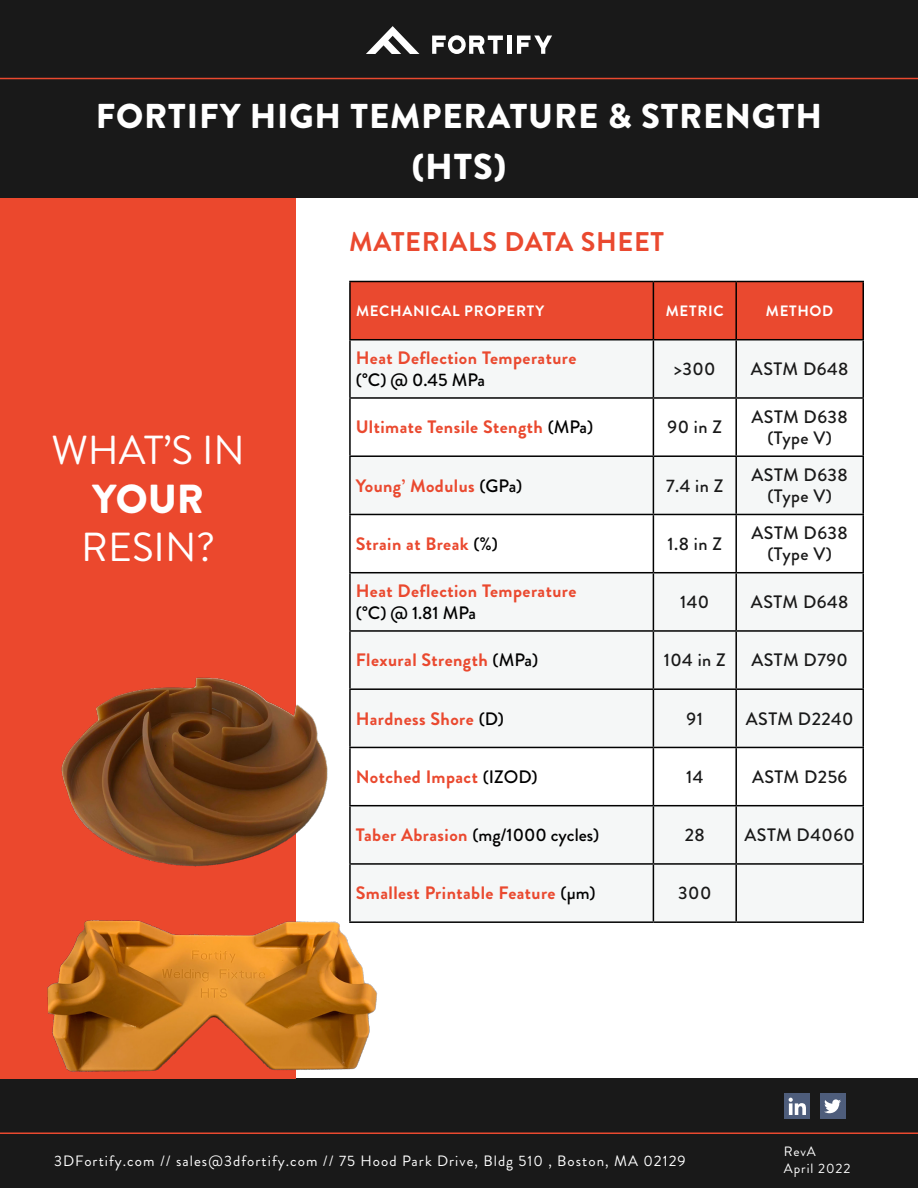
<style>
.page{position:relative;width:918px;height:1188px;background:#fff}
.page>*{position:absolute;margin:0;border:0;box-sizing:border-box;transform-origin:0 0}
.t1{font:40.5px/48.6px "Brandon Grotesque";color:#fff;text-align:center}
.t2{font:900 36px "Brandon Grotesque";color:#fff}
.t3{font:900 34.5px "Brandon Grotesque";letter-spacing:.025em;color:#fff}
.t4{font:700 27px "Brandon Grotesque";letter-spacing:.025em;color:#ea492f}
.t5{font:700 18px/21.6px "Brandon Grotesque";letter-spacing:.025em;color:#ea492f}
.t6{font:500 18px "Brandon Grotesque";letter-spacing:.025em;color:#191919}
.t7{font:500 18px "Brandon Grotesque";color:#000}
.t8{font:15px "Brandon Grotesque";letter-spacing:.07em;color:#fff}
.t9{font:700 15px "Brandon Grotesque";letter-spacing:.045em;color:#fff}
.t10{font:13.5px "Brandon Grotesque";letter-spacing:.07em;color:#fff}
.s1{font-weight:900}
.s2{font-weight:500;color:#000}
.s3{font-weight:700;color:#ea492f}
</style>
<div class="page">
<div style="left:0;top:1079px;width:918px;height:109px;background:#191919"></div>
<div style="left:0;top:191px;width:295px;height:888px;background:#eb482d"></div>
<div style="left:0;top:0;width:918px;height:198px;background:#191919"></div>
<hr style="left:0;top:78px;width:918px;height:1px;background:#ea492f">
<svg style="left:366px;top:26px;width:53px;height:28px"></svg>
<svg style="left:432px;top:35px;width:71px;height:19px"></svg>
<hr style="left:508px;top:36px;width:4px;height:18px;background:#fff">
<svg style="left:517px;top:36px;width:35px;height:18px"></svg>
<hr style="left:0;top:1132px;width:918px;height:2px;background:#ea492f">
<div style="left:785px;top:1094px;width:25px;height:25px;background:#4e5d7b"></div>
<svg style="left:789px;top:1098px;width:17px;height:17px"></svg>
<div style="left:820px;top:1094px;width:25px;height:25px;background:#4e5d7b"></div>
<svg style="left:824px;top:1099px;width:17px;height:14px"></svg>
<div style="left:351px;top:282px;width:511px;height:57px;background:#ea492f"></div>
<div style="left:351px;top:340px;width:511px;height:581px;background:#f5f7f7"></div>
<svg style="left:351px;top:399px;width:511px;height:406px;fill:#f5f7f7"></svg>
<hr style="left:349px;top:339px;width:304px;height:1px;background:#010101">
<hr style="left:653px;top:339px;width:83px;height:1px;background:#010101">
<hr style="left:349px;top:397px;width:304px;height:2px;background:#010101">
<hr style="left:653px;top:397px;width:83px;height:2px;background:#010101">
<hr style="left:349px;top:455px;width:304px;height:2px;background:#010101">
<hr style="left:653px;top:455px;width:83px;height:2px;background:#010101">
<hr style="left:349px;top:514px;width:304px;height:1px;background:#010101">
<hr style="left:653px;top:514px;width:83px;height:1px;background:#010101">
<hr style="left:349px;top:572px;width:304px;height:1px;background:#010101">
<hr style="left:653px;top:572px;width:83px;height:1px;background:#010101">
<hr style="left:349px;top:630px;width:304px;height:2px;background:#010101">
<hr style="left:653px;top:630px;width:83px;height:2px;background:#010101">
<hr style="left:349px;top:688px;width:304px;height:2px;background:#010101">
<hr style="left:653px;top:688px;width:83px;height:2px;background:#010101">
<hr style="left:349px;top:747px;width:304px;height:1px;background:#010101">
<hr style="left:653px;top:747px;width:83px;height:1px;background:#010101">
<hr style="left:349px;top:921px;width:304px;height:2px;background:#010101">
<hr style="left:653px;top:921px;width:83px;height:2px;background:#010101">
<hr style="left:653px;top:806px;width:1px;height:57px;background:#010101">
<hr style="left:735px;top:806px;width:2px;height:57px;background:#010101">
<hr style="left:862px;top:806px;width:2px;height:57px;background:#010101">
<hr style="left:653px;top:865px;width:1px;height:56px;background:#010101">
<hr style="left:735px;top:865px;width:2px;height:56px;background:#010101">
<hr style="left:862px;top:865px;width:2px;height:56px;background:#010101">
<hr style="left:349px;top:281px;width:304px;height:1px;background:#010101">
<hr style="left:349px;top:282px;width:2px;height:57px;background:#010101">
<hr style="left:653px;top:281px;width:83px;height:1px;background:#010101">
<hr style="left:653px;top:282px;width:1px;height:57px;background:#010101">
<hr style="left:349px;top:340px;width:2px;height:57px;background:#010101">
<hr style="left:653px;top:340px;width:1px;height:57px;background:#010101">
<hr style="left:349px;top:399px;width:2px;height:56px;background:#010101">
<hr style="left:653px;top:399px;width:1px;height:56px;background:#010101">
<hr style="left:349px;top:457px;width:2px;height:57px;background:#010101">
<hr style="left:653px;top:457px;width:1px;height:57px;background:#010101">
<hr style="left:349px;top:515px;width:2px;height:57px;background:#010101">
<hr style="left:653px;top:515px;width:1px;height:57px;background:#010101">
<hr style="left:349px;top:573px;width:2px;height:57px;background:#010101">
<hr style="left:653px;top:573px;width:1px;height:57px;background:#010101">
<hr style="left:653px;top:632px;width:1px;height:56px;background:#010101">
<hr style="left:653px;top:690px;width:1px;height:57px;background:#010101">
<hr style="left:653px;top:748px;width:1px;height:57px;background:#010101">
<hr style="left:349px;top:805px;width:304px;height:1px;background:#010101">
<hr style="left:653px;top:805px;width:83px;height:1px;background:#010101">
<hr style="left:349px;top:863px;width:304px;height:2px;background:#010101">
<hr style="left:653px;top:863px;width:83px;height:2px;background:#010101">
<hr style="left:736px;top:281px;width:128px;height:1px;background:#010101">
<hr style="left:735px;top:282px;width:2px;height:57px;background:#010101">
<hr style="left:862px;top:282px;width:2px;height:57px;background:#010101">
<hr style="left:736px;top:339px;width:128px;height:1px;background:#010101">
<hr style="left:735px;top:340px;width:2px;height:57px;background:#010101">
<hr style="left:862px;top:340px;width:2px;height:57px;background:#010101">
<hr style="left:736px;top:397px;width:128px;height:2px;background:#010101">
<hr style="left:735px;top:399px;width:2px;height:56px;background:#010101">
<hr style="left:862px;top:399px;width:2px;height:56px;background:#010101">
<hr style="left:736px;top:455px;width:128px;height:2px;background:#010101">
<hr style="left:735px;top:457px;width:2px;height:57px;background:#010101">
<hr style="left:862px;top:457px;width:2px;height:57px;background:#010101">
<hr style="left:736px;top:514px;width:128px;height:1px;background:#010101">
<hr style="left:735px;top:515px;width:2px;height:57px;background:#010101">
<hr style="left:862px;top:515px;width:2px;height:57px;background:#010101">
<hr style="left:736px;top:572px;width:128px;height:1px;background:#010101">
<hr style="left:735px;top:573px;width:2px;height:57px;background:#010101">
<hr style="left:862px;top:573px;width:2px;height:57px;background:#010101">
<hr style="left:736px;top:630px;width:128px;height:2px;background:#010101">
<hr style="left:735px;top:632px;width:2px;height:56px;background:#010101">
<hr style="left:862px;top:632px;width:2px;height:56px;background:#010101">
<hr style="left:736px;top:688px;width:128px;height:2px;background:#010101">
<hr style="left:735px;top:690px;width:2px;height:57px;background:#010101">
<hr style="left:862px;top:690px;width:2px;height:57px;background:#010101">
<hr style="left:736px;top:747px;width:128px;height:1px;background:#010101">
<hr style="left:735px;top:748px;width:2px;height:57px;background:#010101">
<hr style="left:862px;top:748px;width:2px;height:57px;background:#010101">
<hr style="left:736px;top:805px;width:128px;height:1px;background:#010101">
<hr style="left:736px;top:863px;width:128px;height:2px;background:#010101">
<hr style="left:736px;top:921px;width:128px;height:2px;background:#010101">
<img style="left:47px;top:939px;width:339px;height:140px">
<img style="left:61px;top:594px;width:356px;height:345px">
<p class="t3" style="left:96px;top:92px;width:728px">FORTIFY HIGH TEMPERATURE &amp; STRENGTH</p>
<p class="t2" style="left:412px;top:141px;width:96px">(HTS)</p>
<p class="t1" style="left:51px;top:426px;width:195px">WHAT’S IN<br><span class="s1">YOUR</span></p>
<p class="t1" style="left:81px;top:524px;width:135px">RESIN?</p>
<p class="t4" style="left:349px;top:223px;width:316px">MATERIALS DATA SHEET</p>
<p class="t9" style="left:356px;top:300px;width:190px">MECHANICAL PROPERTY</p>
<p class="t9" style="left:666px;top:300px;width:59px">METRIC</p>
<p class="t9" style="left:766px;top:300px;width:69px">METHOD</p>
<p class="t5" style="left:356px;top:348px;width:222px">Heat Deflection Temperature <span class="s2">(°C) @ 0.45 MPa</span></p>
<p class="t6" style="left:674px;top:357px;width:43px">&gt;300</p>
<p class="t6" style="left:751px;top:357px;width:99px">ASTM D648</p>
<p class="t5" style="left:356px;top:417px;width:239px">Ultimate Tensile Stength <span class="s2">(MPa)</span></p>
<p class="t6" style="left:668px;top:415px;width:56px">90 in Z</p>
<p class="t6" style="left:752px;top:404px;width:98px">ASTM D638</p>
<p class="t6" style="left:767px;top:425px;width:66px">(Type V)</p>
<p class="t5" style="left:356px;top:475px;width:168px">Young’ Modulus <span class="s2">(GPa)</span></p>
<p class="t6" style="left:666px;top:473px;width:59px">7.4 in Z</p>
<p class="t5" style="left:356px;top:533px;width:143px">Strain at Break <span class="s2">(%)</span></p>
<p class="t6" style="left:668px;top:531px;width:56px">1.8 in Z</p>
<p class="t6" style="left:752px;top:463px;width:98px">ASTM D638</p>
<p class="t6" style="left:767px;top:484px;width:66px">(Type V)</p>
<p class="t6" style="left:752px;top:521px;width:98px">ASTM D638</p>
<p class="t6" style="left:767px;top:542px;width:66px">(Type V)</p>
<p class="t5" style="left:356px;top:581px;width:222px">Heat Deflection Temperature <span class="s2">(°C) @ 1.81 MPa</span></p>
<p class="t6" style="left:680px;top:590px;width:31px">140</p>
<p class="t6" style="left:751px;top:590px;width:99px">ASTM D648</p>
<p class="t5" style="left:356px;top:650px;width:184px">Flexural Strength <span class="s2">(MPa)</span></p>
<p class="t6" style="left:664px;top:648px;width:64px">104 in Z</p>
<p class="t6" style="left:752px;top:648px;width:98px">ASTM D790</p>
<p class="t5" style="left:356px;top:708px;width:150px">Hardness Shore <span class="s2">(D)</span></p>
<p class="t6" style="left:687px;top:706px;width:18px">91</p>
<p class="t6" style="left:746px;top:706px;width:109px">ASTM D2240</p>
<p class="t5" style="left:356px;top:766px;width:183px">Notched Impact <span class="s2">(IZOD)</span></p>
<p class="t6" style="left:686px;top:764px;width:19px">14</p>
<p class="t6" style="left:752px;top:764px;width:97px">ASTM D256</p>
<p class="t7" style="left:356px;top:822px;width:245px"><span class="s3">Taber Abrasion</span> (mg/1000 cycles)</p>
<p class="t6" style="left:685px;top:822px;width:22px">28</p>
<p class="t6" style="left:745px;top:822px;width:112px">ASTM D4060</p>
<p class="t5" style="left:356px;top:883px;width:241px">Smallest Printable Feature <span class="s2">(μm)</span></p>
<p class="t6" style="left:678px;top:881px;width:35px">300</p>
<p class="t8" style="left:54px;top:1151px;width:633px">3DFortify.com // sales@3dfortify.com // 75 Hood Park Drive, Bldg 510 , Boston, MA 02129</p>
<p class="t10" style="left:784px;top:1142px;width:33px">RevA</p>
<p class="t10" style="left:784px;top:1159px;width:68px">April 2022</p>
</div>
